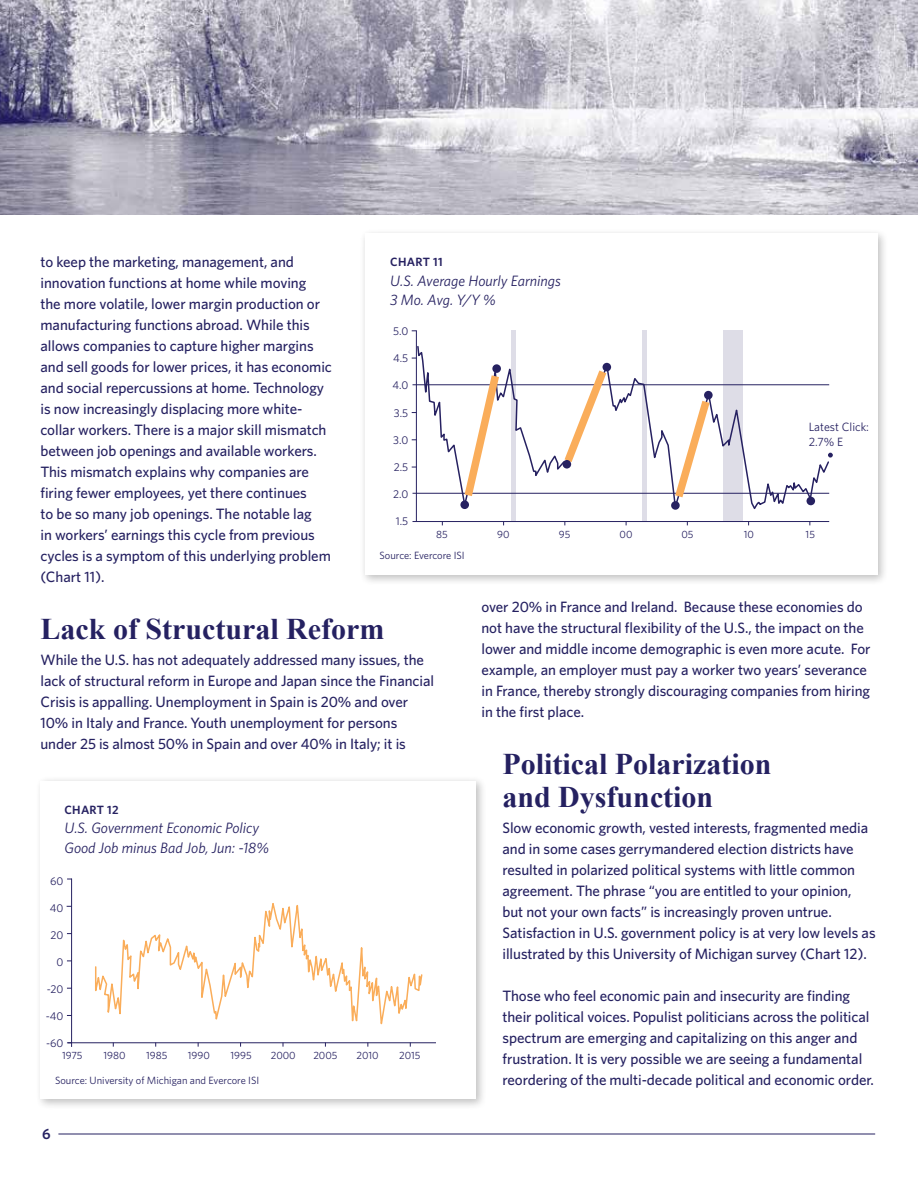
<style>
.page{position:relative;width:918px;height:1188px;background:#fff}
.page>*{position:absolute;margin:0;border:0;box-sizing:border-box;transform-origin:0 0}
.t1{font:700 30px/33px "Times New Roman";color:#252161}
.t2{font:500 15px/21px "Whitney";letter-spacing:-.005em;color:#252161}
.t3{font:italic 15px/19.5px "Whitney";color:#262161}
.t4{font:500 15px "Whitney";letter-spacing:-.005em;color:#262161}
.t5{font:600 15px "Whitney";color:#252161}
.t6{font:12px/14.4px "Whitney";color:#262161}
.t7{font:600 12px "Whitney";letter-spacing:.025em;color:#262161}
.t8{font:11.25px "Whitney";color:#262161}
.t9{font:10.5px "Whitney";color:#262161}
.s1{color:#262161}
</style>
<div class="page">
<hr style="left:58px;top:1134px;width:817px;height:1px;background:#252161">
<img style="left:0;top:0;width:918px;height:214px">
<div style="left:360px;top:228px;width:529px;height:358px;background:#000;opacity:.25"></div>
<div style="left:365px;top:233px;width:513px;height:341px;background:#fff"></div>
<div style="left:511px;top:330px;width:5px;height:191px;background:#dedde7"></div>
<div style="left:642px;top:330px;width:5px;height:191px;background:#dedde7"></div>
<div style="left:724px;top:330px;width:19px;height:191px;background:#dedde7"></div>
<hr style="left:416px;top:330px;width:1px;height:192px;background:#262161">
<hr style="left:413px;top:521px;width:416px;height:1px;background:#262161">
<hr style="left:413px;top:493px;width:416px;height:1px;background:#262161">
<hr style="left:413px;top:384px;width:416px;height:1px;background:#262161">
<svg style="left:416px;top:345px;width:414px;height:170px"></svg>
<svg style="left:459px;top:367px;width:45px;height:137px"></svg>
<svg style="left:558px;top:362px;width:55px;height:108px"></svg>
<svg style="left:670px;top:393px;width:45px;height:113px"></svg>
<div style="left:492px;top:364px;width:9px;height:9px;background:#262161;border-radius:50%"></div>
<div style="left:603px;top:363px;width:8px;height:8px;background:#262161;border-radius:50%"></div>
<div style="left:704px;top:391px;width:9px;height:8px;background:#262161;border-radius:50%"></div>
<div style="left:671px;top:501px;width:9px;height:9px;background:#262161;border-radius:50%"></div>
<div style="left:807px;top:497px;width:8px;height:8px;background:#262161;border-radius:50%"></div>
<div style="left:563px;top:460px;width:8px;height:9px;background:#262161;border-radius:50%"></div>
<div style="left:460px;top:500px;width:9px;height:9px;background:#262161;border-radius:50%"></div>
<svg style="left:828px;top:453px;width:5px;height:5px"></svg>
<div style="left:35px;top:776px;width:452px;height:334px;background:#000;opacity:.25"></div>
<div style="left:40px;top:781px;width:435px;height:318px;background:#fff"></div>
<hr style="left:71px;top:879px;width:1px;height:168px;background:#262161">
<hr style="left:68px;top:1042px;width:368px;height:1px;background:#262161">
<svg style="left:94px;top:903px;width:329px;height:142px"></svg>
<p class="t2" style="left:40px;top:251px;width:293px">to keep the marketing, management, and innovation functions at home while moving<br>the more volatile, lower margin production or manufacturing functions abroad. While this allows companies to capture higher margins and sell goods for lower prices, it has economic and social repercussions at home. Technology is now increasingly displacing more white&shy;collar workers. There is a major skill mismatch between job openings and available workers.<br>This mismatch explains why companies are firing fewer employees, yet there continues<br>to be so many job openings. The notable lag<br>in workers’ earnings this cycle from previous cycles is a symptom of this underlying problem</p>
<p class="t4" style="left:40px;top:568px;width:65px">(Chart 11).</p>
<h1 class="t1" style="left:40px;top:612px;width:346px">Lack of Structural Reform</h1>
<p class="t2" style="left:40px;top:649px;width:395px">While the U.S. has not adequately addressed many issues, the lack of structural reform in Europe and Japan since the Financial Crisis is appalling. Unemployment in Spain is 20% and over 10% in Italy and France. Youth unemployment for persons under 25 is almost 50% in Spain and over 40% in Italy; it is</p>
<p class="t7" style="left:390px;top:255px;width:54px">CHART 11</p>
<p class="t3" style="left:390px;top:270px;width:172px">U.S. Average Hourly Earnings<br>3 Mo. Avg. Y/Y %</p>
<p class="t8" style="left:393px;top:324px;width:17px">5.0</p>
<p class="t8" style="left:393px;top:352px;width:17px">4.5</p>
<p class="t8" style="left:392px;top:379px;width:17px">4.0</p>
<p class="t8" style="left:394px;top:406px;width:16px">3.5</p>
<p class="t8" style="left:393px;top:433px;width:17px">3.0</p>
<p class="t8" style="left:394px;top:460px;width:16px">2.5</p>
<p class="t8" style="left:393px;top:488px;width:17px">2.0</p>
<p class="t8" style="left:396px;top:515px;width:14px">1.5</p>
<p class="t6" style="left:809px;top:420px;width:62px">Latest Click:<br>2.7% E</p>
<p class="t9" style="left:436px;top:528px;width:13px">85</p>
<p class="t9" style="left:497px;top:528px;width:14px">90</p>
<p class="t9" style="left:559px;top:528px;width:13px">95</p>
<p class="t9" style="left:620px;top:528px;width:14px">00</p>
<p class="t9" style="left:681px;top:528px;width:14px">05</p>
<p class="t9" style="left:744px;top:528px;width:12px">10</p>
<p class="t9" style="left:806px;top:528px;width:11px">15</p>
<p class="t9" style="left:380px;top:549px;width:87px">Source: Evercore ISI</p>
<p class="t2" style="left:481px;top:596px;width:391px">over 20% in France and Ireland. Because these economies do not have the structural flexibility of the U.S., the impact on the lower and middle income demographic is even more acute. For example, an employer must pay a worker two years’ severance in France, thereby strongly discouraging companies from hiring in the first place.</p>
<h1 class="t1" style="left:502px;top:747px;width:271px">Political Polarization and Dysfunction</h1>
<p class="t2" style="left:502px;top:817px;width:375px">Slow economic growth, vested interests, fragmented media and in some cases gerrymandered election districts have resulted in polarized political systems with little common agreement. The phrase “you are entitled to your opinion, but not your own facts” is increasingly proven untrue.<br>Satisfaction in U.S. government policy is at very low levels as illustrated by this University of Michigan survey (<span class="s1">Chart 12).</span></p>
<p class="t2" style="left:502px;top:985px;width:373px">Those who feel economic pain and insecurity are finding their political voices. Populist politicians across the political spectrum are emerging and capitalizing on this anger and frustration. It is very possible we are seeing a fundamental reordering of the multi-decade political and economic order.</p>
<p class="t7" style="left:64px;top:802px;width:56px">CHART 12</p>
<p class="t3" style="left:64px;top:818px;width:206px">U.S. Government Economic Policy<br>Good Job minus Bad Job, Jun: -18%</p>
<p class="t8" style="left:50px;top:874px;width:15px">60</p>
<p class="t8" style="left:50px;top:901px;width:15px">40</p>
<p class="t8" style="left:51px;top:928px;width:14px">20</p>
<p class="t8" style="left:57px;top:955px;width:8px">0</p>
<p class="t8" style="left:47px;top:982px;width:18px">-20</p>
<p class="t8" style="left:46px;top:1009px;width:19px">-40</p>
<p class="t8" style="left:46px;top:1036px;width:19px">-60</p>
<p class="t9" style="left:62px;top:1049px;width:22px">1975</p>
<p class="t9" style="left:103px;top:1049px;width:24px">1980</p>
<p class="t9" style="left:146px;top:1049px;width:23px">1985</p>
<p class="t9" style="left:188px;top:1049px;width:24px">1990</p>
<p class="t9" style="left:230px;top:1049px;width:23px">1995</p>
<p class="t9" style="left:271px;top:1049px;width:27px">2000</p>
<p class="t9" style="left:313px;top:1049px;width:26px">2005</p>
<p class="t9" style="left:356px;top:1049px;width:24px">2010</p>
<p class="t9" style="left:399px;top:1049px;width:23px">2015</p>
<p class="t9" style="left:55px;top:1074px;width:206px">Source: University of Michigan and Evercore ISI</p>
<p class="t5" style="left:42px;top:1124px;width:10px">6</p>
</div>
